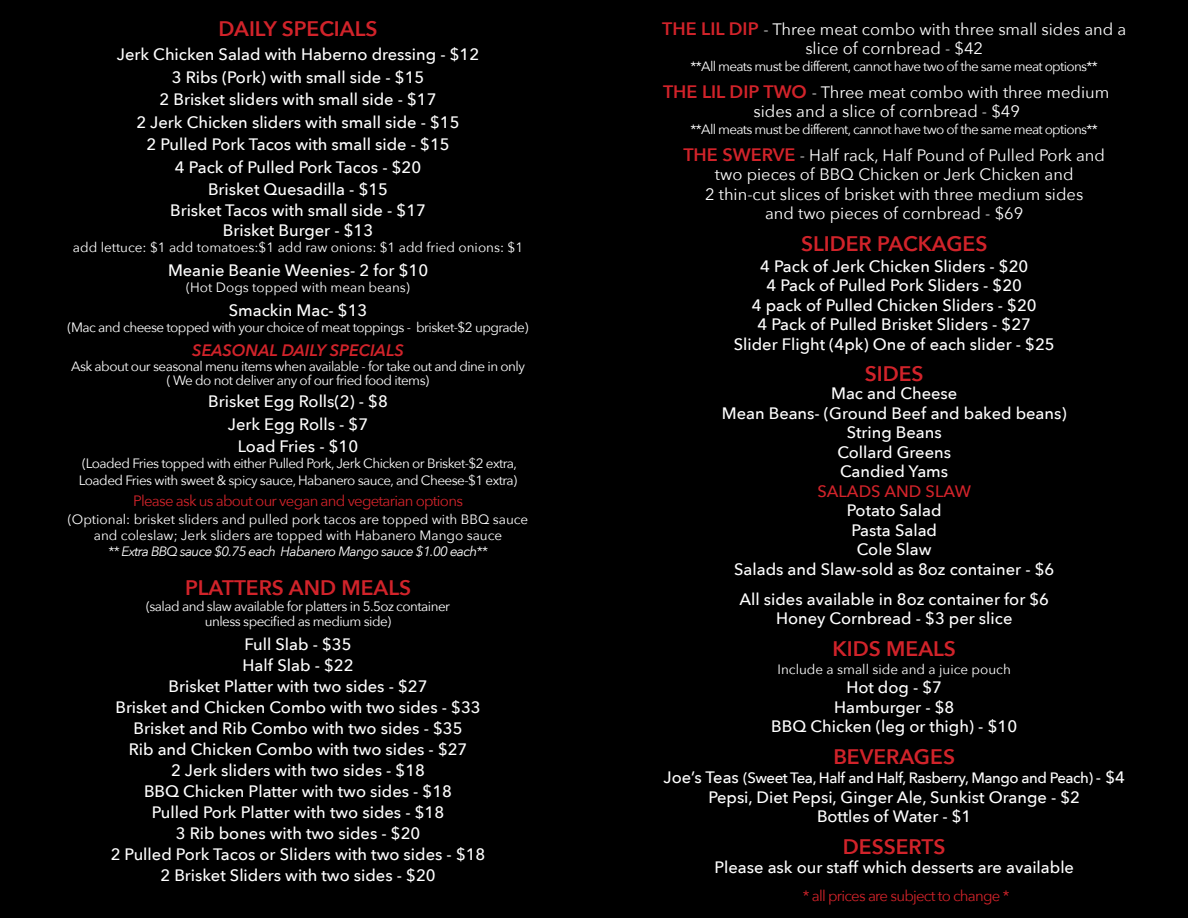
<style>
.page{position:relative;width:1188px;height:918px;background:#000}
.page>*{position:absolute;margin:0;border:0;box-sizing:border-box;transform-origin:0 0}
.t1{font:600 21px "Avenir Next";color:#d1232a}
.t2{font:500 16.5px "Avenir Next";color:#fff}
.t3{font:16.5px/19.5px "Avenir Next";color:#fff;text-align:center}
.t4{font:italic 600 16.5px "Avenir Next";color:#d1232a}
.t5{font:500 16.5px "Avenir Next";color:#d1232a}
.t6{font:15px "Avenir Next";letter-spacing:-.05em;color:#d1232a}
.t7{font:500 15px "Avenir Next";letter-spacing:-.03em;color:#fff}
.t8{font:13.5px "Avenir Next";letter-spacing:-.04em;color:#fff}
.t9{font:13.5px/16.2px "Avenir Next";color:#fff;text-align:center}
.t10{font:italic 13.5px "Avenir Next";letter-spacing:-.05em;color:#fff}
.s1{font-weight:600;font-size:18px;color:#d1232a}
.s2{font-size:16.5px}
</style>
<div class="page">
<p class="t1" style="left:219px;top:11px;width:160px">DAILY SPECIALS</p>
<p class="t2" style="left:117px;top:40px;width:364px">Jerk Chicken Salad with Haberno dressing - $12</p>
<p class="t2" style="left:172px;top:63px;width:254px">3 Ribs (Pork) with small side - $15</p>
<p class="t2" style="left:160px;top:85px;width:279px">2 Brisket sliders with small side - $17</p>
<p class="t2" style="left:137px;top:108px;width:325px">2 Jerk Chicken sliders with small side - $15</p>
<p class="t2" style="left:146px;top:130px;width:305px">2 Pulled Pork Tacos with small side - $15</p>
<p class="t2" style="left:175px;top:153px;width:248px">4 Pack of Pulled Pork Tacos - $20</p>
<p class="t2" style="left:208px;top:175px;width:182px">Brisket Quesadilla - $15</p>
<p class="t2" style="left:170px;top:196px;width:257px">Brisket Tacos with small side - $17</p>
<p class="t2" style="left:223px;top:216px;width:152px">Brisket Burger - $13</p>
<p class="t9" style="left:73px;top:238px;width:452px">add lettuce: $1 add tomatoes:$1 add raw onions: $1 add fried onions: $1</p>
<p class="t2" style="left:168px;top:256px;width:262px">Meanie Beanie Weenies- 2 for $10</p>
<p class="t9" style="left:186px;top:279px;width:225px">(Hot Dogs topped with mean beans)</p>
<p class="t2" style="left:229px;top:296px;width:140px">Smackin Mac- $13</p>
<p class="t8" style="left:68px;top:316px;width:462px">(Mac and cheese topped with your choice of meat toppings - brisket-$2 upgrade)</p>
<p class="t4" style="left:192px;top:336px;width:213px">SEASONAL DAILY SPECIALS</p>
<p class="t8" style="left:71px;top:355px;width:455px">Ask about our seasonal menu items when available - for take out and dine in only</p>
<p class="t8" style="left:167px;top:369px;width:264px">( We do not deliver any of our fried food items)</p>
<p class="t2" style="left:208px;top:387px;width:181px">Brisket Egg Rolls(2) - $8</p>
<p class="t2" style="left:228px;top:410px;width:142px">Jerk Egg Rolls - $7</p>
<p class="t2" style="left:238px;top:432px;width:122px">Load Fries - $10</p>
<p class="t8" style="left:82px;top:452px;width:436px">(Loaded Fries topped with either Pulled Pork, Jerk Chicken or Brisket-$2 extra,</p>
<p class="t8" style="left:79px;top:468px;width:440px">Loaded Fries with sweet &amp; spicy sauce, Habanero sauce, and Cheese-$1 extra)</p>
<p class="t6" style="left:133px;top:488px;width:331px">Please ask us about our vegan and vegetarian options</p>
<p class="t9" style="left:68px;top:510px;width:462px">(Optional: brisket sliders and pulled pork tacos are topped with BBQ sauce and coleslaw; Jerk sliders are topped with Habanero Mango sauce</p>
<p class="t10" style="left:108px;top:540px;width:381px">** Extra BBQ sauce $0.75 each Habanero Mango sauce $1.00 each**</p>
<p class="t1" style="left:185px;top:570px;width:228px">PLATTERS AND MEALS</p>
<p class="t8" style="left:146px;top:595px;width:306px">(salad and slaw available for platters in 5.5oz container</p>
<p class="t8" style="left:205px;top:610px;width:188px">unless specified as medium side)</p>
<p class="t2" style="left:245px;top:631px;width:109px">Full Slab - $35</p>
<p class="t2" style="left:243px;top:652px;width:112px">Half Slab - $22</p>
<p class="t2" style="left:169px;top:673px;width:261px">Brisket Platter with two sides - $27</p>
<p class="t2" style="left:115px;top:694px;width:367px">Brisket and Chicken Combo with two sides - $33</p>
<p class="t2" style="left:134px;top:715px;width:331px">Brisket and Rib Combo with two sides - $35</p>
<p class="t2" style="left:129px;top:736px;width:340px">Rib and Chicken Combo with two sides - $27</p>
<p class="t2" style="left:171px;top:757px;width:255px">2 Jerk sliders with two sides - $18</p>
<p class="t2" style="left:144px;top:778px;width:310px">BBQ Chicken Platter with two sides - $18</p>
<p class="t2" style="left:152px;top:799px;width:294px">Pulled Pork Platter with two sides - $18</p>
<p class="t2" style="left:176px;top:820px;width:246px">3 Rib bones with two sides - $20</p>
<p class="t2" style="left:111px;top:841px;width:376px">2 Pulled Pork Tacos or Sliders with two sides - $18</p>
<p class="t2" style="left:160px;top:862px;width:277px">2 Brisket Sliders with two sides - $20</p>
<p class="t3" style="left:662px;top:18px;width:465px"><span class="s1">THE LIL DIP</span> - Three meat combo with three small sides and a slice of cornbread - $42</p>
<p class="t8" style="left:691px;top:54px;width:409px">**All meats must be different, cannot have two of the same meat options**</p>
<p class="t3" style="left:663px;top:81px;width:448px"><span class="s1">THE LIL DIP TWO</span> - Three meat combo with three medium</p>
<p class="t3" style="left:753px;top:101px;width:268px">sides and a slice of cornbread - $49</p>
<p class="t8" style="left:691px;top:118px;width:409px">**All meats must be different, cannot have two of the same meat options**</p>
<p class="t3" style="left:683px;top:145px;width:423px"><span class="s1">THE SWERVE</span> - Half rack, Half Pound of Pulled Pork and</p>
<p class="t3" style="left:715px;top:164px;width:360px">two pieces of BBQ Chicken or Jerk Chicken and</p>
<p class="t3" style="left:705px;top:184px;width:380px">2 thin-cut slices of brisket with three medium sides</p>
<p class="t3" style="left:765px;top:203px;width:260px">and two pieces of cornbread - $69</p>
<p class="t1" style="left:801px;top:225px;width:188px">SLIDER PACKAGES</p>
<p class="t2" style="left:760px;top:252px;width:270px">4 Pack of Jerk Chicken Sliders - $20</p>
<p class="t2" style="left:766px;top:272px;width:257px">4 Pack of Pulled Pork Sliders - $20</p>
<p class="t2" style="left:752px;top:291px;width:286px">4 pack of Pulled Chicken Sliders - $20</p>
<p class="t2" style="left:757px;top:311px;width:275px">4 Pack of Pulled Brisket Sliders - $27</p>
<p class="t2" style="left:734px;top:330px;width:322px">Slider Flight (4pk) One of each slider - $25</p>
<p class="t1" style="left:865px;top:356px;width:60px">SIDES</p>
<p class="t2" style="left:831px;top:380px;width:128px">Mac and Cheese</p>
<p class="t2" style="left:722px;top:399px;width:346px">Mean Beans- (Ground Beef and baked beans)</p>
<p class="t2" style="left:847px;top:419px;width:96px">String Beans</p>
<p class="t2" style="left:837px;top:438px;width:115px">Collard Greens</p>
<p class="t2" style="left:840px;top:458px;width:110px">Candied Yams</p>
<p class="t5" style="left:817px;top:477px;width:155px">SALADS AND SLAW</p>
<p class="t2" style="left:847px;top:497px;width:96px">Potato Salad</p>
<p class="t2" style="left:851px;top:516px;width:87px">Pasta Salad</p>
<p class="t2" style="left:857px;top:536px;width:76px">Cole Slaw</p>
<p class="t2" style="left:734px;top:555px;width:322px">Salads and Slaw-sold as 8oz container - $6</p>
<p class="t2" style="left:739px;top:585px;width:311px">All sides available in 8oz container for $6</p>
<p class="t2" style="left:776px;top:605px;width:238px">Honey Cornbread - $3 per slice</p>
<p class="t1" style="left:833px;top:630px;width:125px">KIDS MEALS</p>
<p class="t9" style="left:778px;top:660px;width:235px">Include a small side and a juice pouch</p>
<p class="t2" style="left:846px;top:674px;width:97px">Hot dog - $7</p>
<p class="t2" style="left:834px;top:693px;width:122px">Hamburger - $8</p>
<p class="t2" style="left:771px;top:713px;width:247px">BBQ Chicken (leg or thigh) - $10</p>
<p class="t1" style="left:833px;top:738px;width:123px">BEVERAGES</p>
<p class="t7" style="left:664px;top:765px;width:463px"><span class="s2">Joe’s Teas</span> (Sweet Tea, Half and Half, Rasberry, Mango and Peach) <span class="s2">- $4</span></p>
<p class="t2" style="left:708px;top:783px;width:373px">Pepsi, Diet Pepsi, Ginger Ale, Sunkist Orange - $2</p>
<p class="t2" style="left:817px;top:803px;width:156px">Bottles of Water - $1</p>
<p class="t1" style="left:843px;top:828px;width:104px">DESSERTS</p>
<p class="t2" style="left:714px;top:854px;width:361px">Please ask our staff which desserts are available</p>
<p class="t6" style="left:803px;top:883px;width:208px">* all prices are subject to change *</p>
</div>
